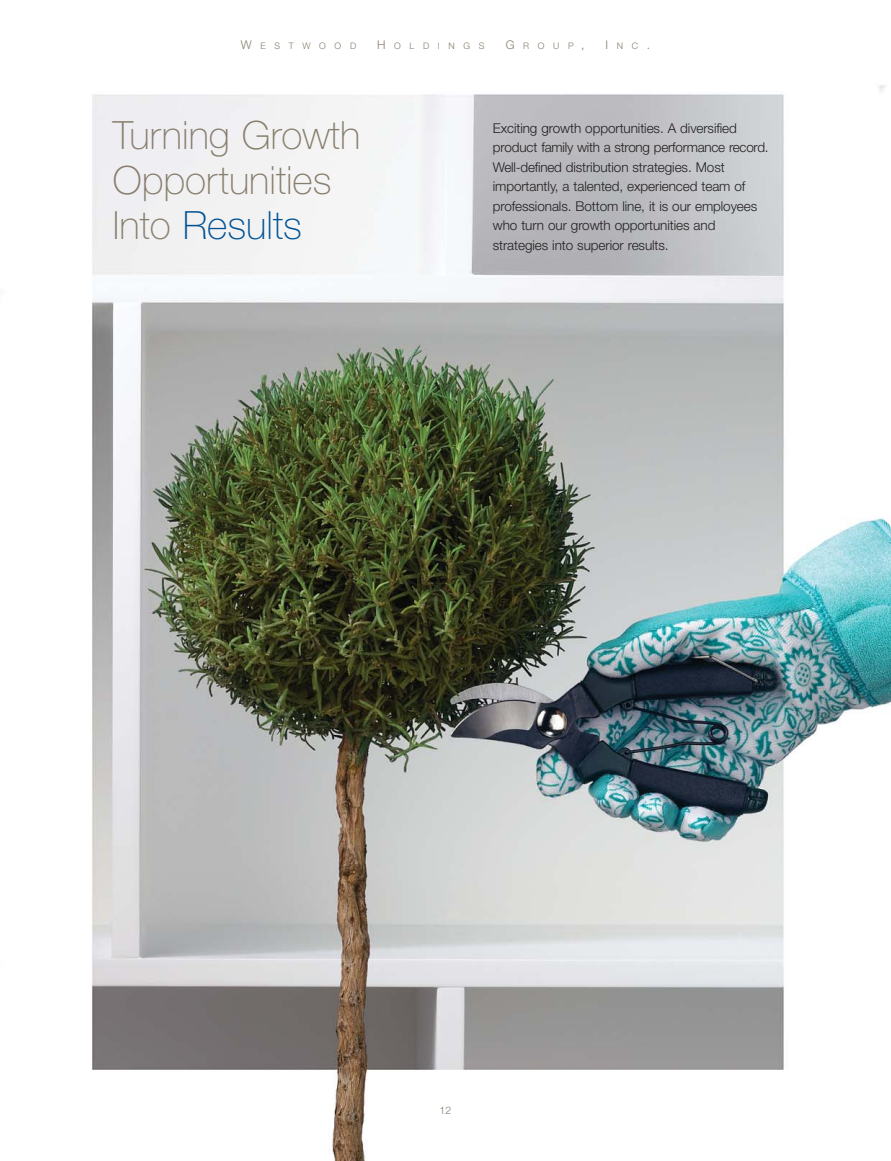
<style>
.page{position:relative;width:891px;height:1161px;background:#fff}
.page>*{position:absolute;margin:0;border:0;box-sizing:border-box;transform-origin:0 0}
.t1{font:100 39px/45px "Helvetica Neue";color:#887e6e}
.t2{font:300 13.5px/19.5px "Helvetica Neue";letter-spacing:-.005em;color:#231f20}
.t3{font:300 12px "Helvetica Neue";color:#887e6e}
.t4{font:300 10.5px "Helvetica Neue";color:#887e6e}
.t5{font:300 9px "Helvetica Neue";letter-spacing:.965em;color:#887e6e}
.s1{font-size:12px}
.s2{font-size:9px}
.s3{color:#005295}
</style>
<div class="page">
<img style="left:91px;top:85px;width:800px;height:1076px">
<p class="t5" style="left:241px;top:43px;width:117px"><span class="s1">W</span>ESTWOOD</p>
<p class="t5" style="left:377px;top:43px;width:109px"><span class="s1">H</span>OLDINGS</p>
<p class="t5" style="left:506px;top:43px;width:80px"><span class="s1">G</span>ROUP<span class="s1">,</span></p>
<p class="t3" style="left:605px;top:40px;width:46px">I<span class="s2">NC</span>.</p>
<h1 class="t1" style="left:113px;top:117px;width:249px">Turning Growth<br>Opportunities<br>Into <span class="s3">Results</span></h1>
<p class="t2" style="left:493px;top:119px;width:277px">Exciting growth opportunities. A diversified product family with a strong performance record.<br>Well-defined distribution strategies. Most importantly, a talented, experienced team of professionals. Bottom line, it is our employees who turn our growth opportunities and strategies into superior results.</p>
<p class="t4" style="left:440px;top:1107px;width:13px">12</p>
</div>
